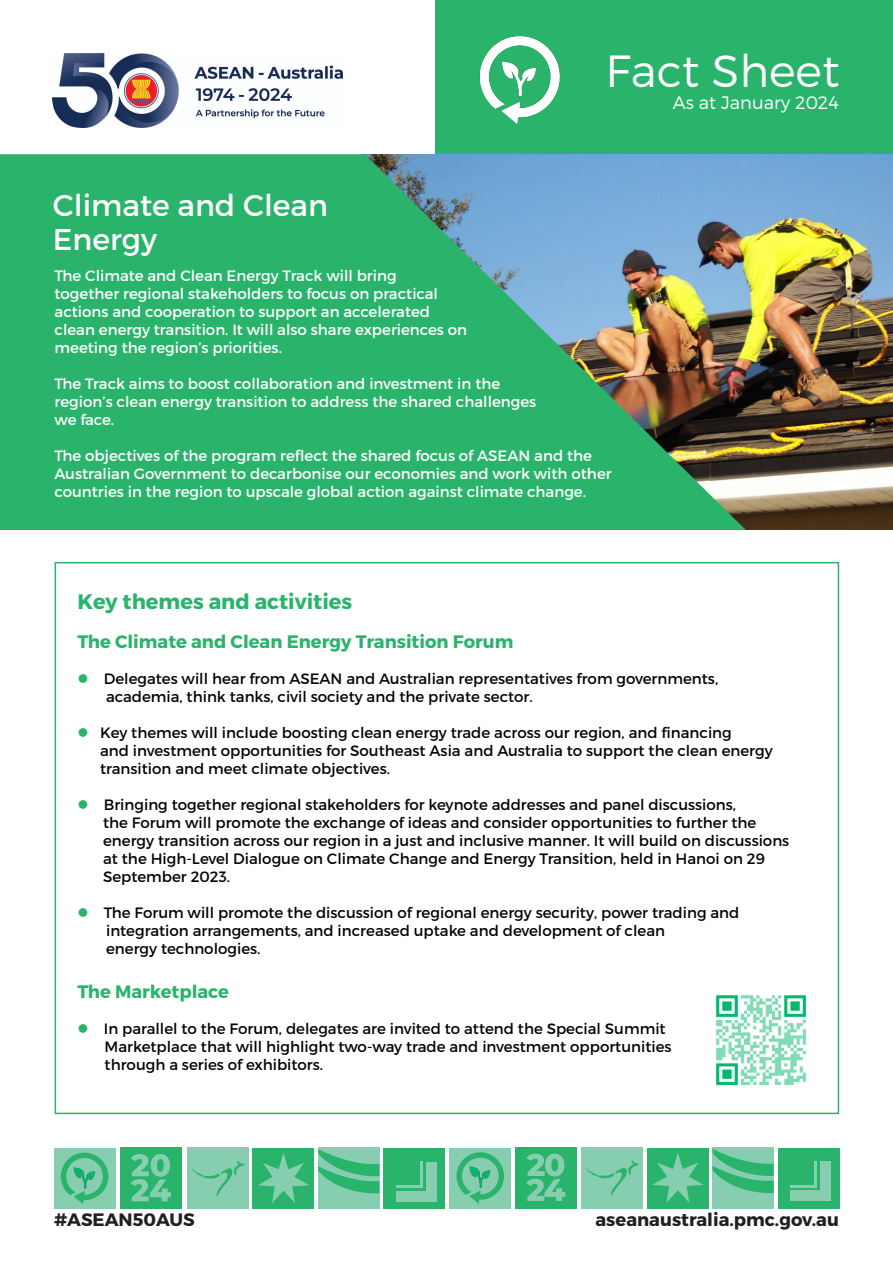
<style>
.page{position:relative;width:893px;height:1263px;background:#fff}
.page>*{position:absolute;margin:0;border:0;box-sizing:border-box;transform-origin:0 0}
.t1{font:300 45px "Montserrat";color:#fff}
.t2{font:30px/34.5px "Montserrat";color:#fff}
.t3{font:700 21px "Montserrat";color:#2ab46b}
.t4{font:700 18px "Montserrat";color:#2ab46b}
.t5{font:700 18px "Montserrat";color:#231f20}
.t6{font:300 18px "Montserrat";color:#fff}
.t7{font:15px/18px "Montserrat";color:#040503}
.t8{font:15px/18px "Montserrat";color:#fff}
.t9{font:15px "Wingdings";color:#2ab46b}
.s1{color:#2ab46b}
</style>
<div class="page">
<div style="left:647px;top:1148px;width:61px;height:60px;background:#2ab46b"></div>
<svg style="left:652px;top:1153px;width:51px;height:50px"></svg>
<div style="left:712px;top:1148px;width:62px;height:61px;background:#87cdb0"></div>
<svg style="left:713px;top:1149px;width:61px;height:44px"></svg>
<div style="left:778px;top:1148px;width:61px;height:60px;background:#2ab46b"></div>
<div style="left:820px;top:1161px;width:11px;height:40px;background:#87cdb0"></div>
<div style="left:790px;top:1191px;width:41px;height:10px;background:#87cdb0"></div>
<hr style="left:814px;top:1161px;width:3px;height:26px;background:#87cdb0">
<hr style="left:791px;top:1185px;width:26px;height:2px;background:#87cdb0">
<div style="left:450px;top:1148px;width:61px;height:60px;background:#87cdb0"></div>
<div style="left:515px;top:1148px;width:61px;height:61px;background:#2ab46b"></div>
<div style="left:582px;top:1148px;width:61px;height:61px;background:#87cdb0"></div>
<svg style="left:586px;top:1160px;width:52px;height:36px"></svg>
<svg style="left:456px;top:1152px;width:48px;height:52px"></svg>
<img style="left:465px;top:1162px;width:30px;height:30px">
<svg style="left:526px;top:1154px;width:39px;height:47px"></svg>
<div style="left:253px;top:1148px;width:61px;height:60px;background:#2ab46b"></div>
<svg style="left:258px;top:1153px;width:51px;height:50px"></svg>
<div style="left:318px;top:1148px;width:61px;height:61px;background:#87cdb0"></div>
<svg style="left:318px;top:1149px;width:61px;height:45px"></svg>
<div style="left:384px;top:1148px;width:61px;height:60px;background:#2ab46b"></div>
<div style="left:426px;top:1162px;width:10px;height:39px;background:#87cdb0"></div>
<div style="left:396px;top:1191px;width:40px;height:10px;background:#87cdb0"></div>
<hr style="left:420px;top:1162px;width:3px;height:26px;background:#87cdb0">
<hr style="left:396px;top:1185px;width:27px;height:3px;background:#87cdb0">
<div style="left:54px;top:1148px;width:61px;height:60px;background:#87cdb0"></div>
<div style="left:121px;top:1148px;width:61px;height:61px;background:#2ab46b"></div>
<div style="left:187px;top:1148px;width:61px;height:61px;background:#87cdb0"></div>
<svg style="left:192px;top:1161px;width:52px;height:35px"></svg>
<svg style="left:60px;top:1152px;width:49px;height:52px"></svg>
<img style="left:69px;top:1162px;width:30px;height:30px">
<svg style="left:130px;top:1154px;width:41px;height:47px"></svg>
<div style="left:435px;top:0;width:458px;height:155px;background:#2ab46b"></div>
<img style="left:746px;top:154px;width:147px;height:376px">
<svg style="left:0;top:154px;width:746px;height:376px;fill:#2ab46b"></svg>
<img style="left:716px;top:995px;width:91px;height:91px">
<img style="left:14px;top:70px;width:335px;height:92px">
<img style="left:479px;top:36px;width:81px;height:88px">
<img style="left:53px;top:53px;width:289px;height:75px">
<h1 class="t1" style="left:605px;top:44px;width:236px">Fact Sheet</h1>
<p class="t6" style="left:673px;top:91px;width:168px">As at January 2024</p>
<h2 class="t2" style="left:53px;top:188px;width:277px">Climate and Clean<br>Energy</h2>
<p class="t8" style="left:55px;top:267px;width:414px">The Climate and Clean Energy Track will bring<br>together regional stakeholders to focus on practical actions and cooperation to support an accelerated clean energy transition. It will also share experiences on meeting the region’s priorities.</p>
<p class="t8" style="left:55px;top:375px;width:483px">The Track aims to boost collaboration and investment in the region’s clean energy transition to address the shared challenges we face.</p>
<p class="t8" style="left:55px;top:447px;width:559px">The objectives of the program reflect the shared focus of ASEAN and the<br>Australian Government to decarbonise our economies and work with other countries in the region to upscale global action against climate change.</p>
<h3 class="t3" style="left:78px;top:588px;width:276px">Key themes and activities</h3>
<h3 class="t4" style="left:78px;top:631px;width:437px">The Climate and Clean Energy Transition Forum</h3>
<p class="t7" style="left:106px;top:670px;width:614px;text-indent:-28px"><span class="s1">●</span> Delegates will hear from ASEAN and Australian representatives from governments, academia, think tanks, civil society and the private sector.</p>
<p class="t7" style="left:100px;top:724px;width:674px;text-indent:-22px"><span class="s1">●</span> Key themes will include boosting clean energy trade across our region, and financing<br>and investment opportunities for Southeast Asia and Australia to support the clean energy transition and meet climate objectives.</p>
<p class="t7" style="left:103px;top:796px;width:688px;text-indent:-26px"><span class="s1">●</span> Bringing together regional stakeholders for keynote addresses and panel discussions,<br>the Forum will promote the exchange of ideas and consider opportunities to further the energy transition across our region in a just and inclusive manner. It will build on discussions at the High-Level Dialogue on Climate Change and Energy Transition, held in Hanoi on 29<br>September 2023.</p>
<p class="t7" style="left:106px;top:904px;width:635px;text-indent:-28px"><span class="s1">●</span> The Forum will promote the discussion of regional energy security, power trading and integration arrangements, and increased uptake and development of clean<br>energy technologies.</p>
<h3 class="t4" style="left:78px;top:980px;width:153px">The Marketplace</h3>
<p class="t9" style="left:78px;top:1020px;width:13px">●</p>
<p class="t7" style="left:104px;top:1019px;width:569px">In parallel to the Forum, delegates are invited to attend the Special Summit<br>Marketplace that will highlight two-way trade and investment opportunities through a series of exhibitors.</p>
<p class="t5" style="left:54px;top:1209px;width:142px">#ASEAN50AUS</p>
<p class="t5" style="left:595px;top:1209px;width:245px">aseanaustralia.pmc.gov.au</p>
</div>
